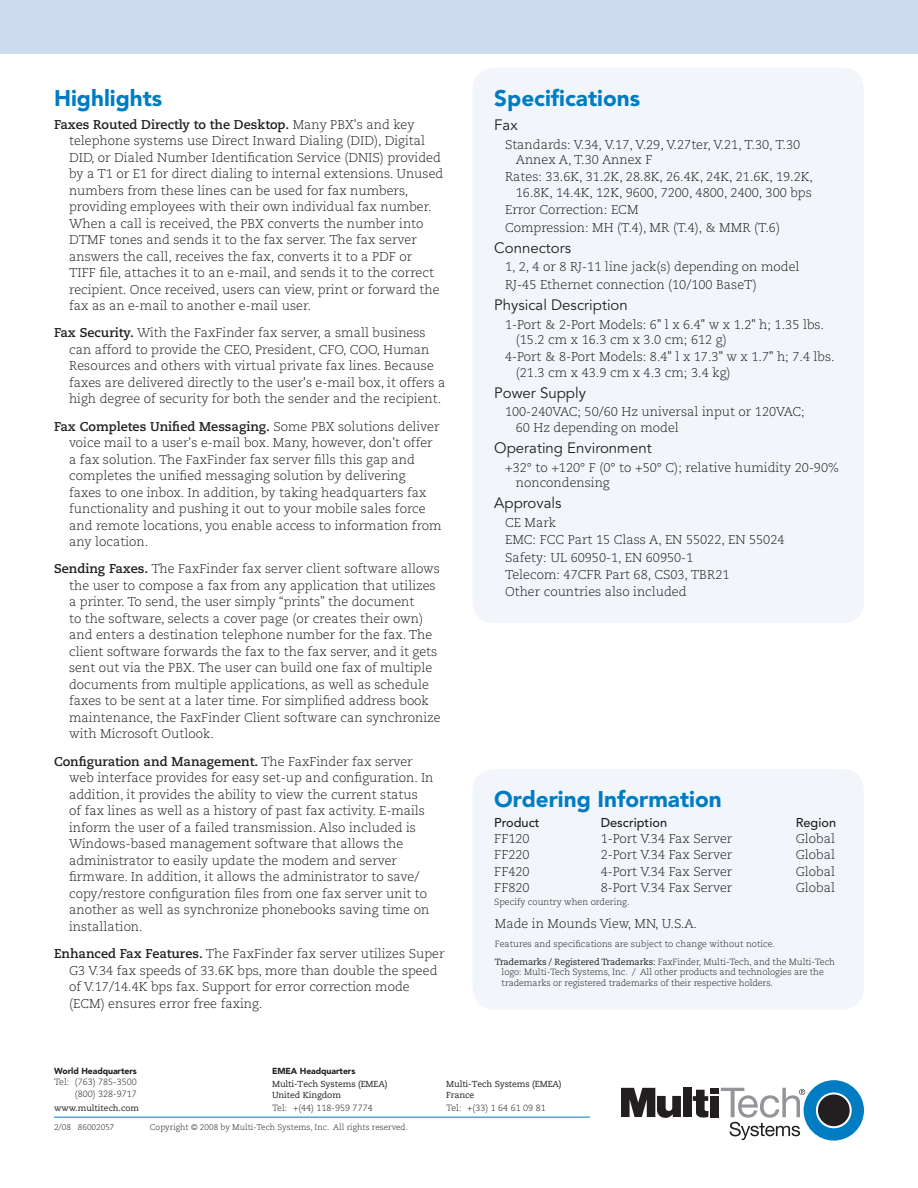
<style>
.page{position:relative;width:918px;height:1188px;background:#fff}
.page>*{position:absolute;margin:0;border:0;box-sizing:border-box;transform-origin:0 0}
.t1{font:900 22.5px "Avenir";color:#007cc2}
.t2{font:15px "Avenir";color:#231f20}
.t3{font:300 12.75px/16.5px "Caecilia";color:#231f20}
.t4{font:500 12.75px "Avenir";color:#231f20}
.t5{font:300 9px/11.2px "Caecilia";letter-spacing:-.01em;color:#231f20}
.t6{font:8.7px/10.5px "Caecilia";letter-spacing:-.01em;color:#231f20}
.t7{font:900 8.7px "Avenir";letter-spacing:-.01em;color:#231f20}
.t8{font:8.55px "Caecilia";color:#231f20}
.t9{font:300 8.25px "Caecilia";color:#231f20}
.s1{font-weight:700}
.s2{font-weight:400}
</style>
<div class="page">
<div style="left:0;top:0;width:918px;height:54px;background:#cddbef"></div>
<hr style="left:54px;top:1117px;width:536px;height:1px;background:#007cc2">
<div style="left:804px;top:1080px;width:60px;height:61px;background:#007cc2;border-radius:50%"></div>
<svg style="left:816px;top:1092px;width:36px;height:36px"></svg>
<div style="left:818px;top:1095px;width:32px;height:31px;background:#231f20;border-radius:50%"></div>
<div style="left:683px;top:1088px;width:9px;height:29px;background:#231f20"></div>
<div style="left:710px;top:1096px;width:9px;height:21px;background:#231f20"></div>
<div style="left:710px;top:1088px;width:9px;height:5px;background:#231f20"></div>
<svg style="left:621px;top:1088px;width:60px;height:30px"></svg>
<svg style="left:693px;top:1090px;width:16px;height:28px"></svg>
<svg style="left:721px;top:1088px;width:84px;height:52px"></svg>
<div style="left:472px;top:769px;width:392px;height:241px;background:#f2f6fb;border-radius:22px"></div>
<div style="left:472px;top:68px;width:392px;height:555px;background:#f2f6fb;border-radius:22px"></div>
<h1 class="t1" style="left:54px;top:84px;width:110px">Highlights</h1>
<p class="t3" style="left:69px;top:116px;width:376px;text-indent:-15px"><span class="s1">Faxes Routed Directly to the Desktop.</span> Many PBX's and key telephone systems use Direct Inward Dialing (DID), Digital DID, or Dialed Number Identification Service (DNIS) provided by a T1 or E1 for direct dialing to internal extensions. Unused numbers from these lines can be used for fax numbers, providing employees with their own individual fax number.<br>When a call is received, the PBX converts the number into DTMF tones and sends it to the fax server. The fax server answers the call, receives the fax, converts it to a PDF or<br>TIFF file, attaches it to an e-mail, and sends it to the correct recipient. Once received, users can view, print or forward the fax as an e-mail to another e-mail user.</p>
<p class="t3" style="left:69px;top:325px;width:378px;text-indent:-15px"><span class="s1">Fax Security.</span> With the FaxFinder fax server, a small business can afford to provide the CEO, President, CFO, COO, Human Resources and others with virtual private fax lines. Because faxes are delivered directly to the user's e-mail box, it offers a high degree of security for both the sender and the recipient.</p>
<p class="t3" style="left:69px;top:418px;width:374px;text-indent:-15px"><span class="s1">Fax Completes Unified Messaging.</span> Some PBX solutions deliver voice mail to a user's e-mail box. Many, however, don't offer a fax solution. The FaxFinder fax server fills this gap and completes the unified messaging solution by delivering<br>faxes to one inbox. In addition, by taking headquarters fax functionality and pushing it out to your mobile sales force and remote locations, you enable access to information from any location.</p>
<p class="t3" style="left:69px;top:561px;width:373px;text-indent:-15px"><span class="s1">Sending Faxes.</span> The FaxFinder fax server client software allows the user to compose a fax from any application that utilizes a printer. To send, the user simply “prints” the document<br>to the software, selects a cover page (or creates their own) and enters a destination telephone number for the fax. The client software forwards the fax to the fax server, and it gets sent out via the PBX. The user can build one fax of multiple documents from multiple applications, as well as schedule faxes to be sent at a later time. For simplified address book maintenance, the FaxFinder Client software can synchronize with Microsoft Outlook.</p>
<p class="t3" style="left:69px;top:753px;width:366px;text-indent:-15px"><span class="s1">Configuration and Management.</span> The FaxFinder fax server web interface provides for easy set-up and configuration. In addition, it provides the ability to view the current status<br>of fax lines as well as a history of past fax activity. E-mails inform the user of a failed transmission. Also included is Windows-based management software that allows the administrator to easily update the modem and server firmware. In addition, it allows the administrator to save/ copy/restore configuration files from one fax server unit to another as well as synchronize phonebooks saving time on installation.</p>
<p class="t3" style="left:69px;top:946px;width:377px;text-indent:-15px"><span class="s1">Enhanced Fax Features.</span> The FaxFinder fax server utilizes Super G3 V.34 fax speeds of 33.6K bps, more than double the speed of V.17/14.4K bps fax. Support for error correction mode (ECM) ensures error free faxing.</p>
<h1 class="t1" style="left:494px;top:84px;width:147px">Specifications</h1>
<p class="t2" style="left:494px;top:116px;width:25px">Fax</p>
<p class="t3" style="left:516px;top:137px;width:286px;line-height:15.3px;text-indent:-11px">Standards: V.34, V.17, V.29, V.27ter, V.21, T.30, T.30<br>Annex A, T.30 Annex F</p>
<p class="t3" style="left:505px;top:170px;width:310px;line-height:15.3px;text-align:right">Rates: 33.6K, 31.2K, 28.8K, 26.4K, 24K, 21.6K, 19.2K,<br>16.8K, 14.4K, 12K, 9600, 7200, 4800, 2400, 300 bps</p>
<p class="t3" style="left:505px;top:201px;width:276px;line-height:17.4px">Error Correction: ECM<br>Compression: MH (T.4), MR (T.4), &amp; MMR (T.6)</p>
<p class="t2" style="left:494px;top:239px;width:78px">Connectors</p>
<p class="t3" style="left:505px;top:259px;width:296px;line-height:17.4px">1, 2, 4 or 8 RJ-11 line jack(s) depending on model<br>RJ-45 Ethernet connection (10/100 BaseT)</p>
<p class="t2" style="left:494px;top:296px;width:135px">Physical Description</p>
<p class="t3" style="left:516px;top:317px;width:310px;line-height:15.3px;text-indent:-11px">1-Port &amp; 2-Port Models: 6" l x 6.4" w x 1.2" h; 1.35 lbs. (15.2 cm x 16.3 cm x 3.0 cm; 612 g)</p>
<p class="t3" style="left:516px;top:350px;width:320px;line-height:15.3px;text-indent:-11px">4-Port &amp; 8-Port Models: 8.4" l x 17.3" w x 1.7" h; 7.4 lbs. (21.3 cm x 43.9 cm x 4.3 cm; 3.4 kg)</p>
<p class="t2" style="left:494px;top:384px;width:93px">Power Supply</p>
<p class="t3" style="left:516px;top:405px;width:290px;line-height:15.3px;text-indent:-11px">100-240VAC; 50/60 Hz universal input or 120VAC;<br>60 Hz depending on model</p>
<p class="t2" style="left:494px;top:439px;width:159px">Operating Environment</p>
<p class="t3" style="left:516px;top:460px;width:325px;line-height:15.3px;text-indent:-11px">+32° to +120° F (0° to +50° C); relative humidity 20-90% noncondensing</p>
<p class="t2" style="left:494px;top:494px;width:69px">Approvals</p>
<p class="t3" style="left:505px;top:514px;width:281px;line-height:17.4px">CE Mark<br>EMC: FCC Part 15 Class A, EN 55022, EN 55024<br>Safety: UL 60950-1, EN 60950-1<br>Telecom: 47CFR Part 68, CS03, TBR21<br>Other countries also included</p>
<h1 class="t1" style="left:494px;top:786px;width:229px">Ordering Information</h1>
<p class="t4" style="left:494px;top:815px;width:47px">Product</p>
<p class="t4" style="left:601px;top:815px;width:68px">Description</p>
<p class="t4" style="left:796px;top:815px;width:42px">Region</p>
<p class="t3" style="left:494px;top:831px;width:37px">FF120</p>
<p class="t3" style="left:601px;top:831px;width:133px">1-Port V.34 Fax Server</p>
<p class="t3" style="left:796px;top:831px;width:41px">Global</p>
<p class="t3" style="left:494px;top:847px;width:37px">FF220</p>
<p class="t3" style="left:601px;top:847px;width:133px">2-Port V.34 Fax Server</p>
<p class="t3" style="left:796px;top:847px;width:41px">Global</p>
<p class="t3" style="left:494px;top:863px;width:37px">FF420</p>
<p class="t3" style="left:601px;top:863px;width:133px">4-Port V.34 Fax Server</p>
<p class="t3" style="left:796px;top:863px;width:41px">Global</p>
<p class="t3" style="left:494px;top:880px;width:37px">FF820</p>
<p class="t3" style="left:601px;top:880px;width:133px">8-Port V.34 Fax Server</p>
<p class="t3" style="left:796px;top:880px;width:41px">Global</p>
<p class="t5" style="left:494px;top:896px;width:137px">Specify country when ordering.</p>
<p class="t3" style="left:495px;top:915px;width:204px">Made in Mounds View, MN, U.S.A.</p>
<p class="t5" style="left:495px;top:935px;width:342px;line-height:18px">Features and specifications are subject to change without notice.<br><span class="s2">Trademarks / Registered Trademarks:</span> FaxFinder, Multi-Tech, and the Multi-Tech</p>
<p class="t5" style="left:502px;top:967px;width:324px;line-height:10.5px">logo: Multi-Tech Systems, Inc. / All other products and technologies are the trademarks or registered trademarks of their respective holders.</p>
<p class="t7" style="left:54px;top:1066px;width:84px">World Headquarters</p>
<p class="t5" style="left:54px;top:1077px;width:84px;text-align:right">Tel: (763) 785-3500 (800) 328-9717</p>
<p class="t8" style="left:54px;top:1103px;width:87px">www.multitech.com</p>
<p class="t7" style="left:272px;top:1066px;width:85px">EMEA Headquarters</p>
<p class="t6" style="left:272px;top:1079px;width:117px">Multi-Tech Systems (EMEA)<br>United Kingdom</p>
<p class="t5" style="left:272px;top:1102px;width:102px">Tel: +(44) 118-959 7774</p>
<p class="t9" style="left:54px;top:1122px;width:62px">2/08 86002057</p>
<p class="t9" style="left:150px;top:1122px;width:259px">Copyright © 2008 by Multi-Tech Systems, Inc. All rights reserved.</p>
<p class="t6" style="left:446px;top:1079px;width:117px">Multi-Tech Systems (EMEA)<br>France</p>
<p class="t5" style="left:446px;top:1102px;width:101px">Tel: +(33) 1 64 61 09 81</p>
</div>
